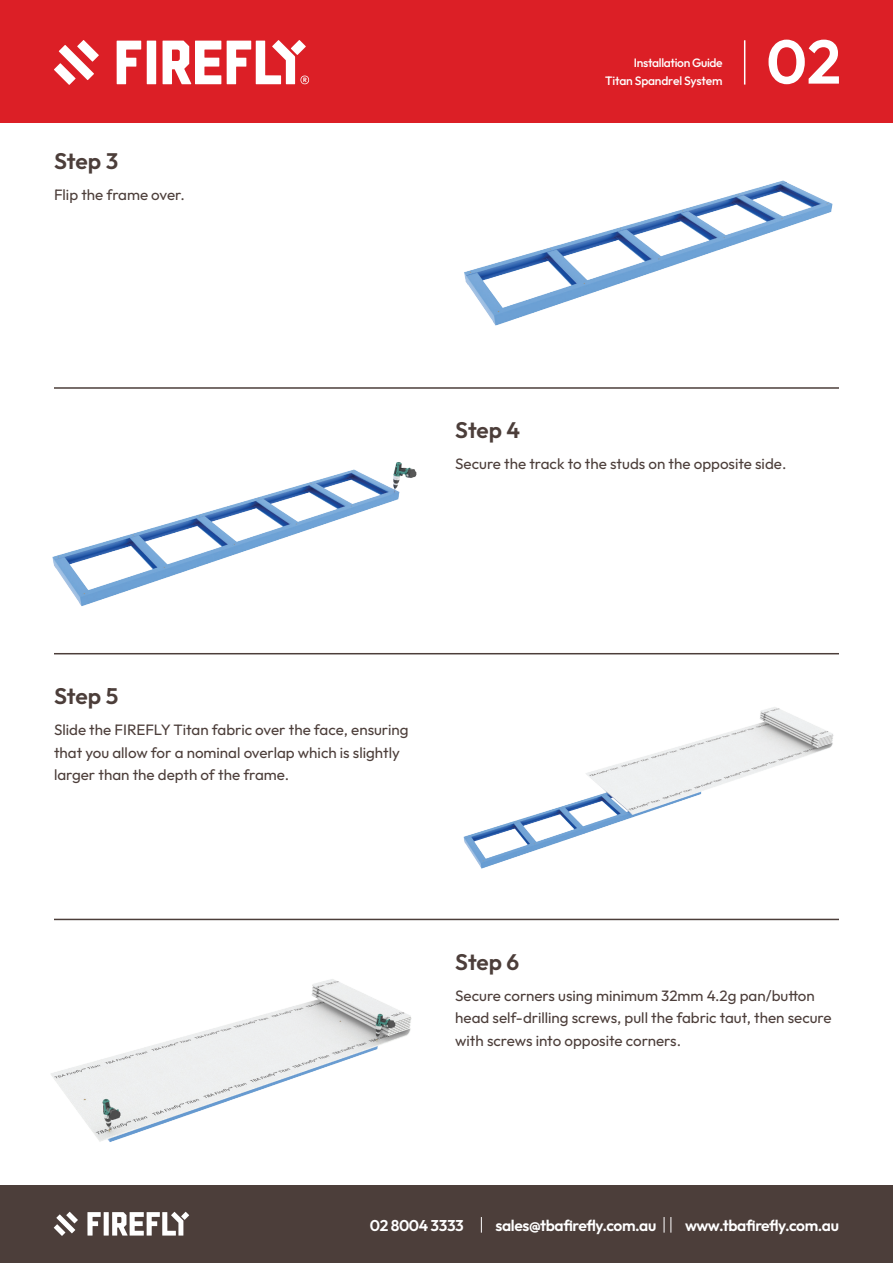
<style>
.page{position:relative;width:893px;height:1263px;background:#fff}
.page>*{position:absolute;margin:0;border:0;box-sizing:border-box;transform-origin:0 0}
.t1{font:600 61.65px "Outfit";color:#fff}
.t2{font:600 22.5px "Outfit";color:#4c3e3a}
.t3{font:600 15.6px "Outfit";letter-spacing:-.025em;color:#fff}
.t4{font:15px/22.5px "Outfit";color:#4c3e3a}
.t5{font:500 12.15px "Outfit";letter-spacing:-.02em;color:#fff}
</style>
<div class="page">
<div style="left:0;top:1185px;width:893px;height:78px;background:#4c3e3a"></div>
<svg style="left:54px;top:1212px;width:24px;height:24px"></svg>
<svg style="left:87px;top:1212px;width:14px;height:23px"></svg>
<div style="left:104px;top:1212px;width:5px;height:23px;background:#fff"></div>
<svg style="left:112px;top:1212px;width:77px;height:23px"></svg>
<svg style="left:481px;top:1217px;width:1px;height:15px"></svg>
<svg style="left:664px;top:1217px;width:7px;height:15px"></svg>
<div style="left:0;top:0;width:893px;height:122px;background:#dc1f26"></div>
<svg style="left:77px;top:40px;width:22px;height:22px"></svg>
<svg style="left:59px;top:45px;width:35px;height:35px"></svg>
<svg style="left:54px;top:63px;width:22px;height:22px"></svg>
<svg style="left:117px;top:41px;width:24px;height:43px"></svg>
<div style="left:147px;top:41px;width:9px;height:43px;background:#fff"></div>
<svg style="left:163px;top:41px;width:58px;height:43px"></svg>
<svg style="left:227px;top:40px;width:82px;height:44px"></svg>
<hr style="left:744px;top:40px;width:1px;height:45px;background:#fff">
<hr style="left:54px;top:653px;width:785px;height:1px;background:#4c3e3a">
<img style="left:464px;top:180px;width:369px;height:146px">
<hr style="left:54px;top:387px;width:785px;height:2px;background:#4c3e3a">
<img style="left:52px;top:462px;width:365px;height:144px">
<hr style="left:54px;top:919px;width:785px;height:1px;background:#4c3e3a">
<img style="left:463px;top:707px;width:371px;height:162px">
<img style="left:51px;top:979px;width:361px;height:163px">
<h2 class="t2" style="left:54px;top:147px;width:66px">Step 3</h2>
<p class="t4" style="left:54px;top:184px;width:132px">Flip the frame over.</p>
<p class="t5" style="left:634px;top:55px;width:90px">Installation Guide</p>
<p class="t5" style="left:605px;top:72px;width:119px">Titan Spandrel System</p>
<h1 class="t1" style="left:766px;top:21px;width:76px">02</h1>
<h2 class="t2" style="left:455px;top:416px;width:66px">Step 4</h2>
<p class="t4" style="left:455px;top:453px;width:333px">Secure the track to the studs on the opposite side.</p>
<h2 class="t2" style="left:54px;top:681px;width:66px">Step 5</h2>
<p class="t4" style="left:54px;top:719px;width:356px">Slide the FIREFLY Titan fabric over the face, ensuring that you allow for a nominal overlap which is slightly larger than the depth of the frame.</p>
<h2 class="t2" style="left:455px;top:947px;width:65px">Step 6</h2>
<p class="t4" style="left:455px;top:985px;width:378px">Secure corners using minimum 32mm 4.2g pan/button head self-drilling screws, pull the fabric taut, then secure with screws into opposite corners.</p>
<p class="t3" style="left:370px;top:1215px;width:95px">02 8004 3333</p>
<p class="t3" style="left:495px;top:1215px;width:162px">sales@tbafirefly.com.au</p>
<p class="t3" style="left:685px;top:1215px;width:155px">www.tbafirefly.com.au</p>
</div>
